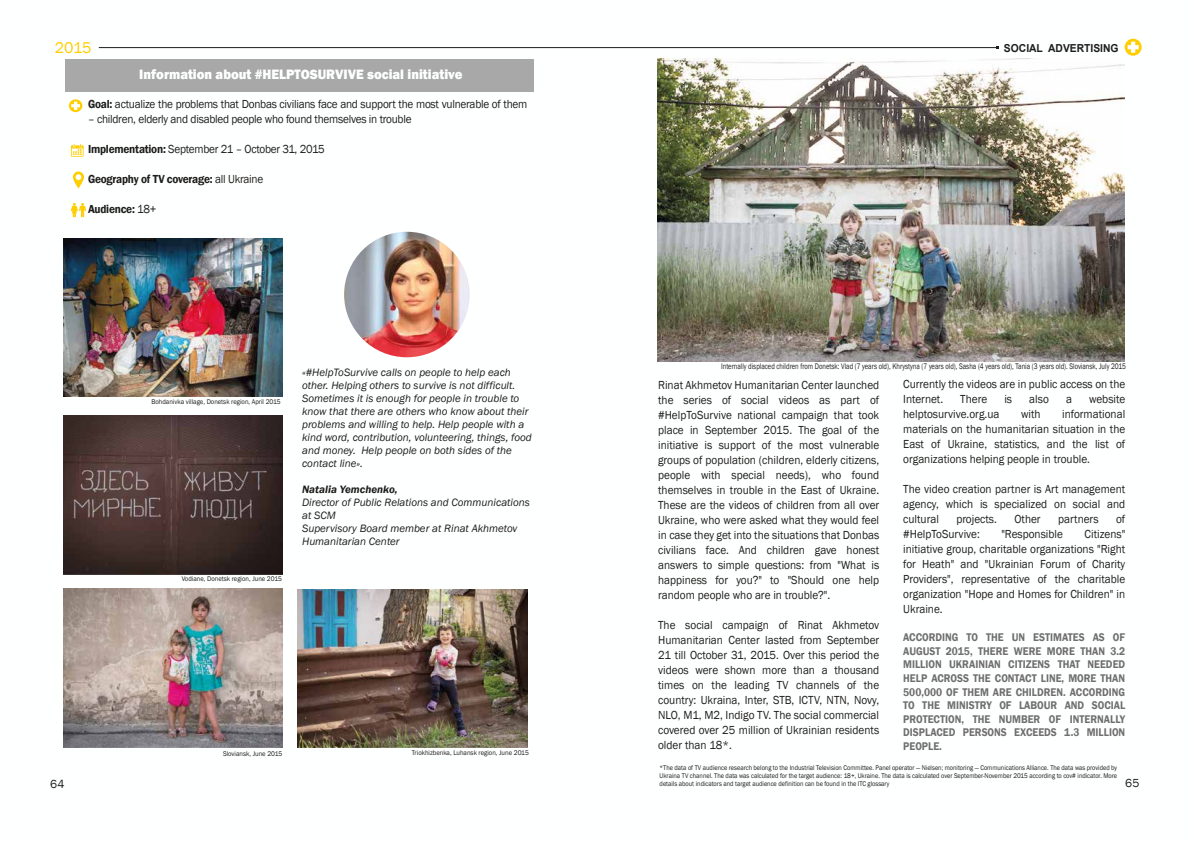
<style>
.page{position:relative;width:1191px;height:842px;background:#fff}
.page>*{position:absolute;margin:0;border:0;box-sizing:border-box;transform-origin:0 0}
.t1{font:16px "Franklin Gothic";color:#ffce00}
.t2{font:800 14px "Franklin Gothic";color:#feffff;scale:.94 1}
.t3{font:12px/15px "Franklin Gothic";color:#1d1d1b;text-align:justify;scale:.94 1}
.t4{font:12px "Franklin Gothic";letter-spacing:-.02em;color:#1d1d1b;scale:.94 1}
.t5{font:600 12px "Franklin Gothic";letter-spacing:-.02em;color:#1d1d1b;scale:.94 1}
.t6{font:12px "Franklin Gothic";color:#1d1d1b}
.t7{font:600 11.5px/13.6px "Franklin Gothic";color:#706f6f;text-align:justify;scale:.9 1}
.t8{font:italic 11px/13px "Franklin Gothic";color:#1d1d1b}
.t9{font:700 11px "Arial";color:#1d1d1b;scale:.94 1}
.t10{font:italic 600 11px "Franklin Gothic";color:#1d1d1b}
.t11{font:8.3px "Franklin Gothic";color:#1d1d1b;scale:.79 1}
.t12{font:7px/8px "Franklin Gothic";color:#1d1d1b;text-align:justify;scale:.9 1}
.t13{font:7px "Franklin Gothic";color:#1d1d1b;scale:.94 1}
.s1{font-weight:600}
.s2{font-weight:400}
</style>
<div class="page">
<svg style="left:1124px;top:39px;width:17px;height:17px"></svg>
<svg style="left:1127px;top:42px;width:11px;height:11px"></svg>
<hr style="left:99px;top:47px;width:899px;height:1px;background:#1d1d1b">
<svg style="left:69px;top:99px;width:13px;height:13px"></svg>
<svg style="left:71px;top:102px;width:9px;height:8px"></svg>
<svg style="left:71px;top:144px;width:13px;height:13px"></svg>
<svg style="left:73px;top:171px;width:11px;height:18px"></svg>
<svg style="left:71px;top:203px;width:15px;height:14px"></svg>
<div style="left:65px;top:60px;width:468px;height:32px;background:#a8a8a8"></div>
<img style="left:63px;top:239px;width:219px;height:158px">
<img style="left:64px;top:415px;width:218px;height:159px">
<img style="left:63px;top:589px;width:219px;height:159px">
<img style="left:658px;top:59px;width:466px;height:302px">
<img style="left:344px;top:232px;width:125px;height:125px;border-radius:63px">
<img style="left:297px;top:590px;width:231px;height:157px">
<h1 class="t1" style="left:55px;top:38px;width:38px">2015</h1>
<p class="t9" style="left:1004px;top:41px;width:123px">SOCIAL ADVERTISING</p>
<p class="t2" style="left:139px;top:66px;width:345px">Information about #HELPTOSURVIVE social initiative</p>
<p class="t4" style="left:88px;top:97px;width:469px"><span class="s1">Goal:</span> actualize the problems that Donbas civilians face and support the most vulnerable of them</p>
<p class="t4" style="left:88px;top:112px;width:346px">– children, elderly and disabled people who found themselves in trouble</p>
<p class="t4" style="left:88px;top:142px;width:253px"><span class="s1">Implementation:</span> September 21 – October 31, 2015</p>
<p class="t5" style="left:88px;top:172px;width:188px">Geography of TV coverage: <span class="s2">all Ukraine</span></p>
<p class="t5" style="left:88px;top:202px;width:74px">Audience: <span class="s2">18+</span></p>
<p class="t11" style="left:721px;top:361px;width:514px">Internally displaced children from Donetsk: Vlad (7 years old), Khrystyna (7 years old), Sasha (4 years old), Tania (3 years old). Sloviansk, July 2015</p>
<p class="t8" style="left:302px;top:366px;width:231px">«#HelpToSurvive calls on people to help each other. Helping others to survive is not difficult.<br>Sometimes it is enough for people in trouble to know that there are others who know about their problems and willing to help. Help people with a kind word, contribution, volunteering, things, food and money. Help people on both sides of the contact line».</p>
<p class="t10" style="left:302px;top:482px;width:97px">Natalia Yemchenko,</p>
<p class="t8" style="left:302px;top:496px;width:229px">Director of Public Relations and Communications at SCM<br>Supervisory Board member at Rinat Akhmetov<br>Humanitarian Center</p>
<p class="t3" style="left:903px;top:376px;width:238px">Currently the videos are in public access on the<br>Internet.</p>
<p class="t3" style="left:658px;top:377px;width:237px">Rinat Akhmetov Humanitarian Center launched the series of social videos as part of #HelpToSurvive national campaign that took place in September 2015. The goal of the initiative is support of the most vulnerable groups of population (children, elderly citizens, people with special needs), who found themselves in trouble in the East of Ukraine.<br>These are the videos of children from all over Ukraine, who were asked what they would feel in case they get into the situations that Donbas civilians face. And children gave honest answers to simple questions: from "What is happiness for you?" to "Should one help random people who are in trouble?".</p>
<p class="t3" style="left:658px;top:617px;width:237px">The social campaign of Rinat Akhmetov Humanitarian Center lasted from September 21 till October 31, 2015. Over this period the videos were shown more than a thousand times on the leading TV channels of the country: Ukraina, Inter, STB, ICTV, NTN, Novy, NLO, M1, M2, Indigo TV. The social commercial covered over 25 million of Ukrainian residents older than 18*.</p>
<p class="t3" style="left:960px;top:391px;width:30px">There</p>
<p class="t3" style="left:1004px;top:391px;width:10px">is</p>
<p class="t3" style="left:1029px;top:391px;width:22px">also</p>
<p class="t3" style="left:1066px;top:391px;width:8px">a</p>
<p class="t3" style="left:1089px;top:391px;width:40px">website</p>
<p class="t3" style="left:903px;top:406px;width:104px">helptosurvive.org.ua</p>
<p class="t3" style="left:1021px;top:406px;width:22px">with</p>
<p class="t13" style="left:151px;top:397px;width:139px">Bohdanivka village, Donetsk region, April 2015</p>
<p class="t3" style="left:903px;top:406px;width:238px;text-indent:159px">informational materials on the humanitarian situation in the East of Ukraine, statistics, and the list of organizations helping people in trouble.</p>
<p class="t3" style="left:903px;top:481px;width:238px">The video creation partner is Art management agency, which is specialized on social and cultural</p>
<p class="t3" style="left:956px;top:511px;width:45px">projects.</p>
<p class="t3" style="left:1014px;top:511px;width:29px">Other</p>
<p class="t3" style="left:1058px;top:511px;width:45px">partners</p>
<p class="t3" style="left:1116px;top:511px;width:11px">of</p>
<p class="t3" style="left:903px;top:526px;width:83px">#HelpToSurvive:</p>
<p class="t3" style="left:1001px;top:526px;width:67px">"Responsible</p>
<p class="t3" style="left:903px;top:526px;width:238px;text-indent:181px">Citizens" initiative group, charitable organizations "Right for Heath" and "Ukrainian Forum of Charity Providers", representative of the charitable organization "Hope and Homes for Children" in Ukraine.</p>
<p class="t7" style="left:903px;top:631px;width:248px">ACCORDING TO THE UN ESTIMATES AS OF AUGUST 2015, THERE WERE MORE THAN 3.2<br>MILLION UKRAINIAN CITIZENS THAT NEEDED HELP ACROSS THE CONTACT LINE, MORE THAN 500,000 OF THEM ARE CHILDREN. ACCORDING TO THE MINISTRY OF LABOUR AND SOCIAL PROTECTION, THE NUMBER OF INTERNALLY DISPLACED PERSONS EXCEEDS 1.3 MILLION PEOPLE.</p>
<p class="t12" style="left:659px;top:764px;width:510px">*The data of TV audience research belong to the Industrial Television Committee. Panel operator — Nielsen; monitoring — Communications Alliance. The data was provided by Ukraina TV channel. The data was calculated for the target audience: 18+, Ukraine. The data is calculated over September-November 2015 according to cov# indicator. More details about indicators and target audience definition can be found in the ITC glossary</p>
<p class="t13" style="left:182px;top:574px;width:108px">Vodiane, Donetsk region, June 2015</p>
<p class="t13" style="left:223px;top:749px;width:65px">Sloviansk, June 2015</p>
<p class="t13" style="left:412px;top:748px;width:126px">Triokhizbenka, Luhansk region, June 2015</p>
<p class="t6" style="left:50px;top:776px;width:16px">64</p>
<p class="t6" style="left:1125px;top:775px;width:16px">65</p>
</div>
